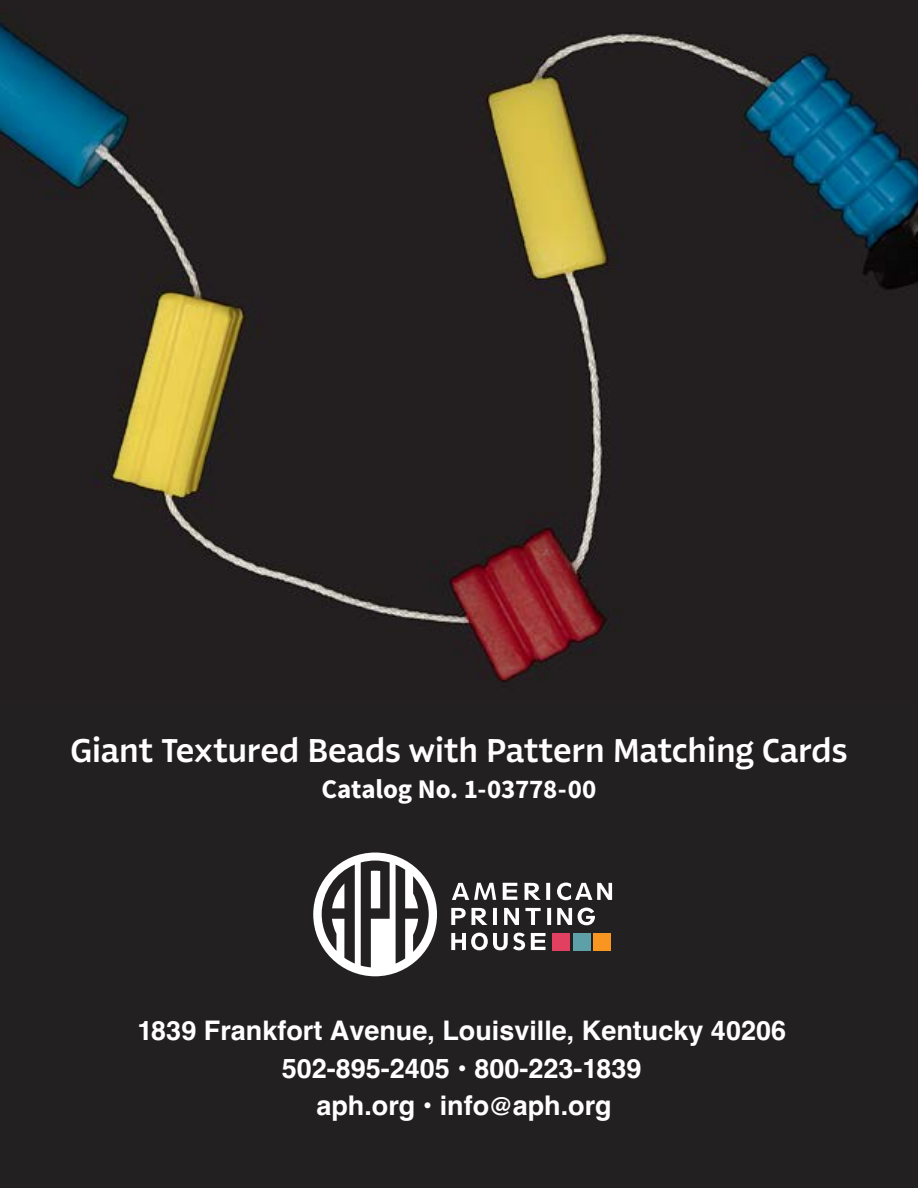
<style>
.page{position:relative;width:918px;height:1188px;background:#fff}
.page>*{position:absolute;margin:0;border:0;box-sizing:border-box;transform-origin:0 0}
.t1{font:36px "APH Sans Variable";letter-spacing:-.005em;color:#fff}
.t2{font:700 27px "Helvetica";color:#fff}
.t3{font:27px "Source Sans Variable";letter-spacing:-.005em;color:#fff}
.s1{font-size:24px}
</style>
<div class="page">
<div style="left:0;top:698px;width:918px;height:490px;background:#232021"></div>
<img style="left:0;top:0;width:918px;height:698px">
<svg style="left:313px;top:853px;width:299px;height:123px"></svg>
<div style="left:553px;top:934px;width:17px;height:17px;background:#e24060"></div>
<div style="left:573px;top:934px;width:17px;height:17px;background:#5da0a7"></div>
<div style="left:594px;top:934px;width:17px;height:17px;background:#f89621"></div>
<p class="t1" style="left:71px;top:732px;width:778px">Giant Textured Beads with Pattern Matching Cards</p>
<p class="t3" style="left:321px;top:773px;width:277px">Catalog No. 1-03778-00</p>
<p class="t2" style="left:137px;top:1014px;width:650px">1839 Frankfort Avenue, Louisville, Kentucky 40206</p>
<p class="t2" style="left:282px;top:1052px;width:361px">502-895-2405 • 800-223-1839</p>
<p class="t2" style="left:316px;top:1089px;width:297px">aph.org • info<span class="s1">@</span>aph.org</p>
</div>
